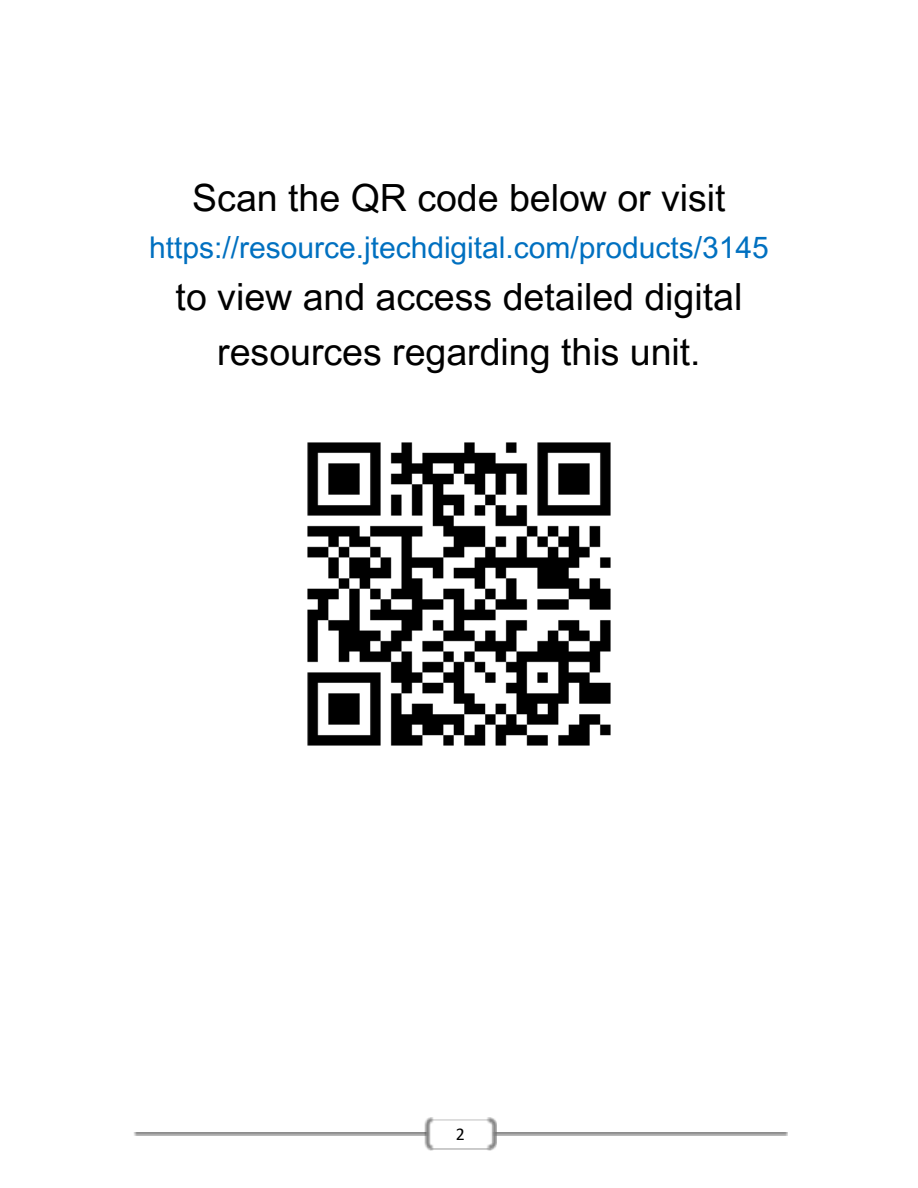
<style>
.page{position:relative;width:918px;height:1188px;background:#fff}
.page>*{position:absolute;margin:0;border:0;box-sizing:border-box;transform-origin:0 0}
.t1{font:37.5px/55.2px "Arial MT Pro";color:#000;text-align:center}
.t2{font:30px "Arial MT Pro";color:#0070c0}
.t3{font:18px "Calibri";color:#000}
</style>
<div class="page">
<img style="left:134px;top:1133px;width:653px;height:3px">
<img style="left:424px;top:1117px;width:72px;height:33px">
<img style="left:307px;top:442px;width:304px;height:304px">
<p class="t1" style="left:192px;top:175px;width:535px">Scan the QR code below or visit</p>
<p class="t2" style="left:149px;top:236px;width:621px">https://resource.jtechdigital.com/products/3145</p>
<p class="t1" style="left:176px;top:274px;width:568px">to view and access detailed digital resources regarding this unit.</p>
<p class="t3" style="left:456px;top:1127px;width:11px">2</p>
</div>
